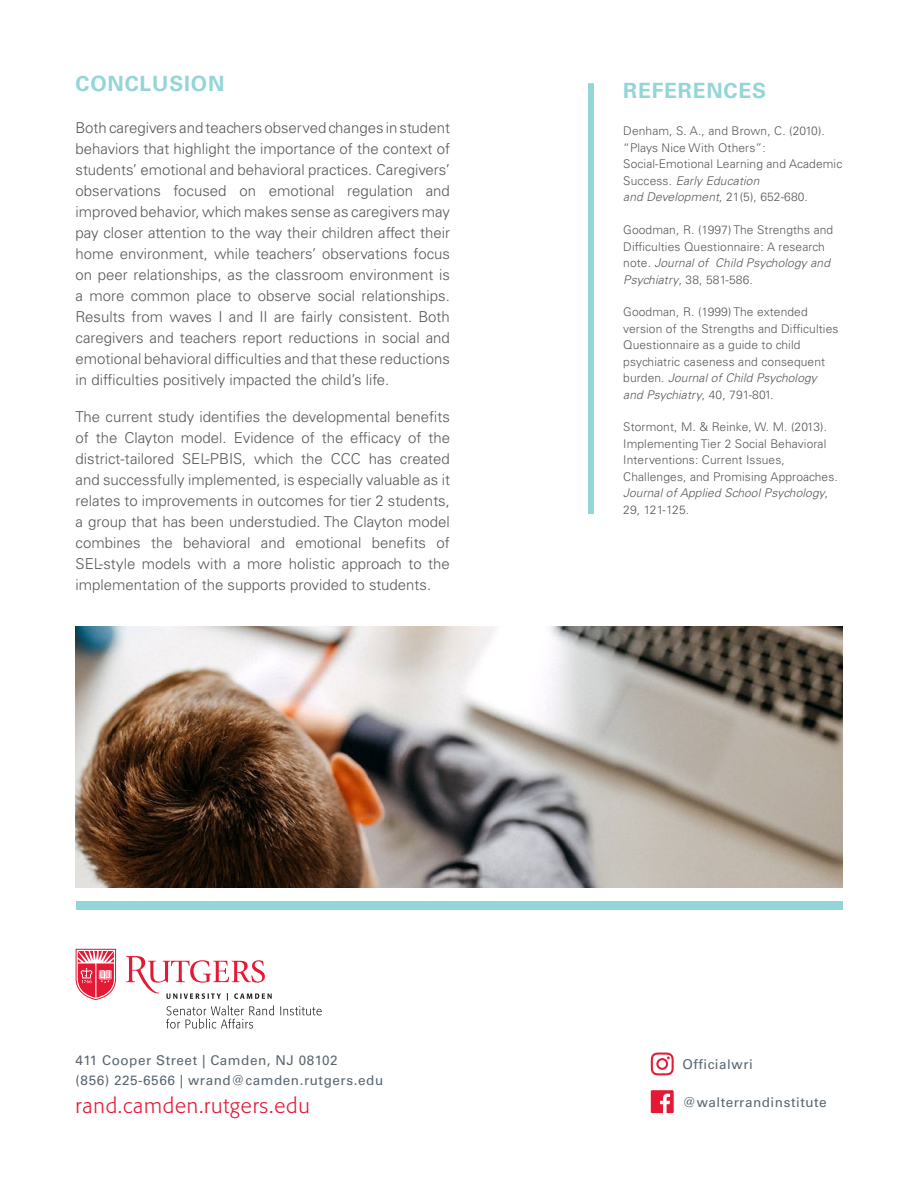
<style>
.page{position:relative;width:918px;height:1188px;background:#fff}
.page>*{position:absolute;margin:0;border:0;box-sizing:border-box;transform-origin:0 0}
.t1{font:300 21px "Formata";letter-spacing:.04em;color:#e51836}
.Body-14-yellow{font:700 21px "Univers LT Std";letter-spacing:.04em;color:#94d5d7}
.body-column-2-drop-c{font:300 15px/21px "Univers LT Std";color:#57585a;text-align:justify}
.t2{font:13.5px "Univers LT Std";letter-spacing:.04em;color:#596670}
.body-column-2-drop-c-2{font:300 12px/16.5px "Univers LT Std";letter-spacing:.01em;color:#57585a}
.s1{font-style:italic}
</style>
<div class="page">
<img style="left:76px;top:626px;width:766px;height:262px">
<svg style="left:651px;top:1090px;width:23px;height:23px"></svg>
<svg style="left:651px;top:1053px;width:23px;height:22px"></svg>
<svg style="left:76px;top:949px;width:40px;height:51px"></svg>
<svg style="left:280px;top:1006px;width:42px;height:9px"></svg>
<svg style="left:126px;top:956px;width:148px;height:73px"></svg>
<div style="left:76px;top:901px;width:766px;height:8px;background:#94d5d7"></div>
<div style="left:588px;top:83px;width:6px;height:431px;background:#94d5d7"></div>
<p class="Body-14-yellow" style="left:76px;top:71px;width:150px">CONCLUSION</p>
<p class="body-column-2-drop-c" style="left:76px;top:117px;width:376px">Both caregivers and teachers observed changes in student behaviors that highlight the importance of the context of students’ emotional and behavioral practices. Caregivers’ observations focused on emotional regulation and improved behavior, which makes sense as caregivers may pay closer attention to the way their children affect their home environment, while teachers’ observations focus on peer relationships, as the classroom environment is a more common place to observe social relationships.<br>Results from waves I and II are fairly consistent. Both caregivers and teachers report reductions in social and emotional behavioral difficulties and that these reductions in difficulties positively impacted the child’s life.</p>
<p class="body-column-2-drop-c" style="left:76px;top:406px;width:376px">The current study identifies the developmental benefits of the Clayton model. Evidence of the efficacy of the district-tailored SEL-PBIS, which the CCC has created and successfully implemented, is especially valuable as it relates to improvements in outcomes for tier 2 students, a group that has been understudied. The Clayton model combines the behavioral and emotional benefits of SEL-style models with a more holistic approach to the implementation of the supports provided to students.</p>
<p class="Body-14-yellow" style="left:623px;top:78px;width:144px">REFERENCES</p>
<p class="body-column-2-drop-c-2" style="left:623px;top:123px;width:221px">Denham, S. A., and Brown, C. (2010). “Plays Nice With Others”:<br>Social-Emotional Learning and Academic<br>Success. <span class="s1">Early Education<br>and Development</span>, 21(5), 652-680.</p>
<p class="body-column-2-drop-c-2" style="left:623px;top:222px;width:212px">Goodman, R. (1997) The Strengths and Difficulties Questionnaire: A research note. <span class="s1">Journal of Child Psychology and Psychiatry</span>, 38, 581-586.</p>
<p class="body-column-2-drop-c-2" style="left:623px;top:304px;width:217px">Goodman, R. (1999) The extended version of the Strengths and Difficulties Questionnaire as a guide to child psychiatric caseness and consequent burden. <span class="s1">Journal of Child Psychology and Psychiatry</span>, 40, 791-801.</p>
<p class="body-column-2-drop-c-2" style="left:623px;top:419px;width:216px">Stormont, M. &amp; Reinke, W. M. (2013).<br>Implementing Tier 2 Social Behavioral Interventions: Current Issues, Challenges, and Promising Approaches.<br><span class="s1">Journal of Applied School Psychology</span>, 29, 121-125.</p>
<p class="t2" style="left:76px;top:1052px;width:264px">411 Cooper Street | Camden, NJ 08102</p>
<p class="t2" style="left:76px;top:1072px;width:309px">(856) 225-6566 | wrand@camden.rutgers.edu</p>
<p class="t1" style="left:76px;top:1093px;width:236px">rand.camden.rutgers.edu</p>
<p class="t2" style="left:683px;top:1094px;width:146px">@walterrandinstitute</p>
<p class="t2" style="left:683px;top:1056px;width:72px">Officialwri</p>
</div>
